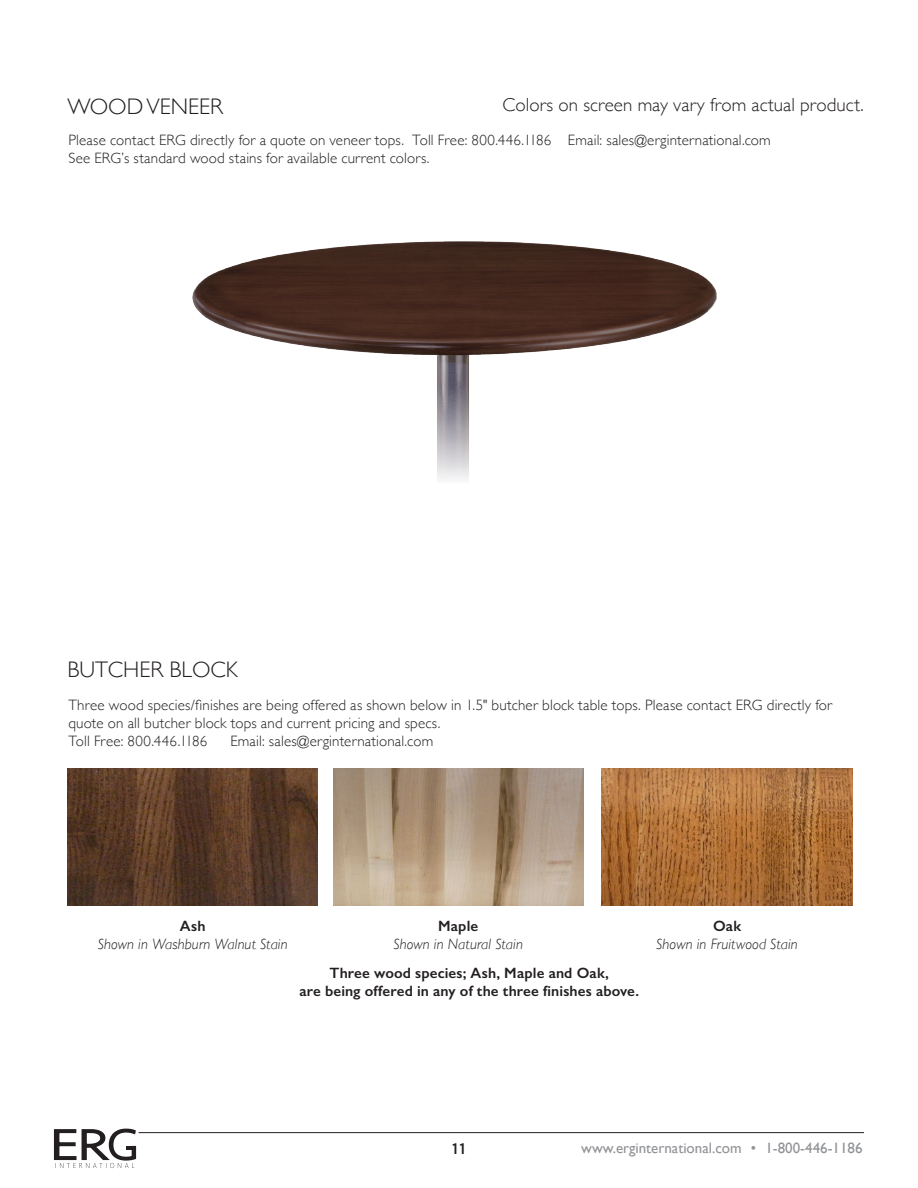
<style>
.page{position:relative;width:918px;height:1188px;background:#fff}
.page>*{position:absolute;margin:0;border:0;box-sizing:border-box;transform-origin:0 0}
.t1{font:300 22.5px "Gill Sans";color:#231f20}
.t2{font:300 18.9px "Gill Sans";letter-spacing:.005em;color:#231f20}
.Detail_diminsion{font:300 15px/18px "Gill Sans";letter-spacing:.01em;color:#231f20}
.Detail_diminsion-2{font:600 15px/18px "Gill Sans";letter-spacing:.01em;color:#231f20;text-align:center}
.Detail_diminsion-3{font:italic 300 15px "Gill Sans";letter-spacing:.01em;color:#231f20}
.t3{font:15px "Gill Sans";color:#919295}
.t4{font:600 15px "URWDIN Semi Cond";color:#231f20}
</style>
<div class="page">
<img style="left:192px;top:241px;width:525px;height:239px">
<img style="left:67px;top:768px;width:251px;height:137px">
<img style="left:333px;top:768px;width:251px;height:137px">
<img style="left:602px;top:768px;width:250px;height:137px">
<hr style="left:139px;top:1132px;width:725px;height:1px;background:#231f20">
<svg style="left:53px;top:1128px;width:84px;height:40px"></svg>
<p class="t2" style="left:503px;top:90px;width:363px">Colors on screen may vary from actual product.</p>
<p class="t1" style="left:67px;top:89px;width:157px">WOOD VENEER</p>
<p class="Detail_diminsion" style="left:68px;top:131px;width:704px">Please contact ERG directly for a quote on veneer tops. Toll Free: 800.446.1186 Email: sales@erginternational.com</p>
<p class="Detail_diminsion" style="left:68px;top:149px;width:363px">See ERG’s standard wood stains for available current colors.</p>
<p class="t1" style="left:67px;top:652px;width:172px">BUTCHER BLOCK</p>
<p class="Detail_diminsion" style="left:68px;top:695px;width:765px">Three wood species/finishes are being offered as shown below in 1.5" butcher block table tops. Please contact ERG directly for quote on all butcher block tops and current pricing and specs.</p>
<p class="Detail_diminsion" style="left:68px;top:731px;width:140px">Toll Free: 800.446.1186</p>
<p class="Detail_diminsion" style="left:230px;top:731px;width:204px">Email: sales@erginternational.com</p>
<p class="Detail_diminsion-2" style="left:180px;top:917px;width:27px">Ash</p>
<p class="Detail_diminsion-3" style="left:98px;top:936px;width:191px">Shown in Washburn Walnut Stain</p>
<p class="Detail_diminsion-2" style="left:438px;top:917px;width:42px">Maple</p>
<p class="Detail_diminsion-3" style="left:393px;top:936px;width:131px">Shown in Natural Stain</p>
<p class="Detail_diminsion-2" style="left:299px;top:964px;width:341px">Three wood species; Ash, Maple and Oak,<br>are being offered in any of the three finishes above.</p>
<p class="Detail_diminsion-2" style="left:713px;top:917px;width:30px">Oak</p>
<p class="Detail_diminsion-3" style="left:656px;top:936px;width:143px">Shown in Fruitwood Stain</p>
<p class="t4" style="left:452px;top:1138px;width:16px">11</p>
<p class="t3" style="left:581px;top:1139px;width:283px">www.erginternational.com • 1-800-446-1186</p>
</div>
